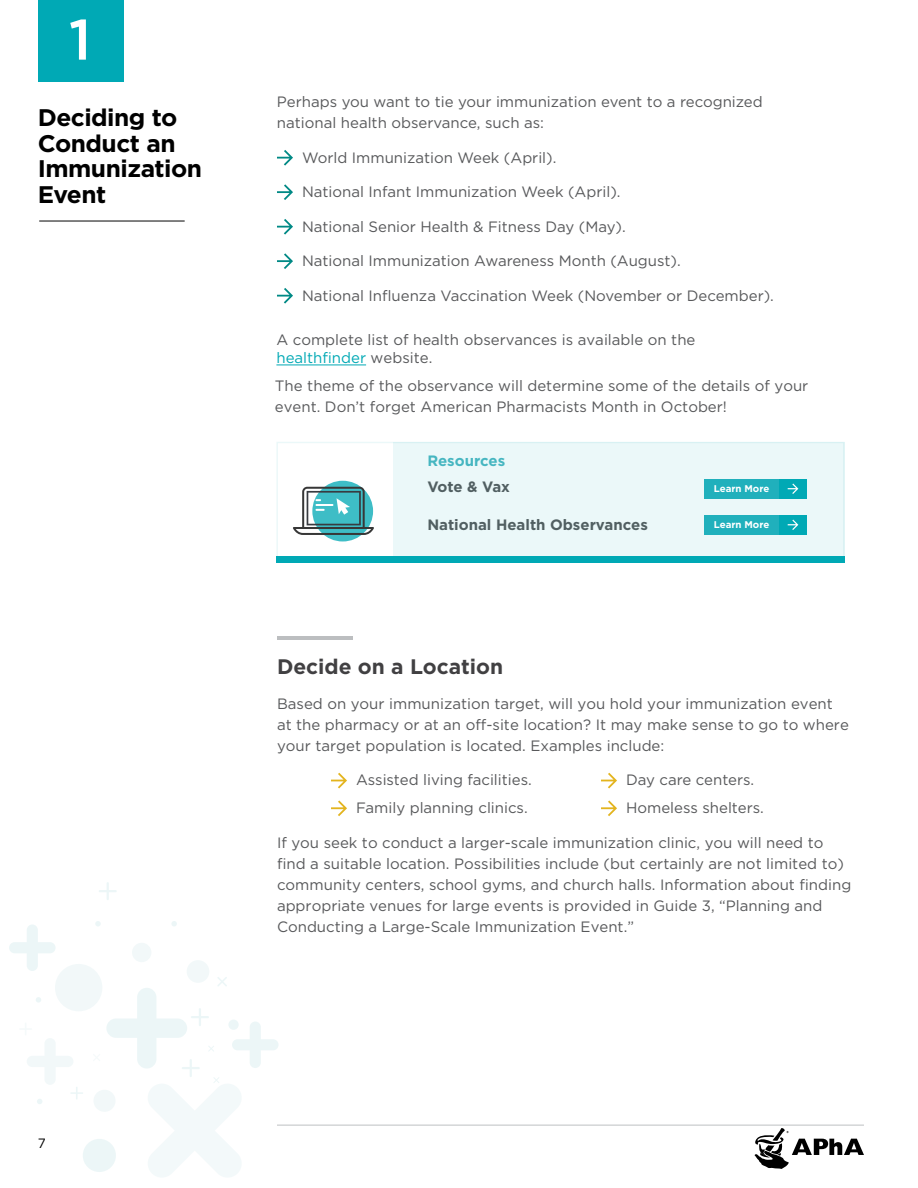
<style>
.page{position:relative;width:918px;height:1188px;background:#fff}
.page>*{position:absolute;margin:0;border:0;box-sizing:border-box;transform-origin:0 0}
.t1{font:500 57px "Gotham";color:#fff}
.t2{font:700 24px/25.5px "Gotham";letter-spacing:-.02em;color:#000}
.t3{font:700 21px "Gotham";color:#414042}
.t4{font:15px/21px "Gotham";color:#58595b}
.t5{font:700 15px "Gotham";color:#58595b}
.t6{font:700 15px "Gotham";color:#46b6c1}
.t7{font:13.5px "Gotham";color:#000}
.t8{font:700 9.75px "Gotham";color:#fff}
.s1{color:#00a9b5}
</style>
<div class="page">
<div style="left:93px;top:1090px;width:23px;height:22px;background:#f2f8f9;border-radius:50%"></div>
<div style="left:55px;top:964px;width:47px;height:47px;background:#f2f8f9;border-radius:50%"></div>
<svg style="left:9px;top:925px;width:47px;height:46px"></svg>
<div style="left:132px;top:943px;width:19px;height:19px;background:#f2f8f9;border-radius:50%"></div>
<div style="left:187px;top:960px;width:22px;height:23px;background:#f2f8f9;border-radius:50%"></div>
<div style="left:83px;top:1139px;width:33px;height:33px;background:#ecf6f7;border-radius:50%"></div>
<svg style="left:171px;top:921px;width:6px;height:5px"></svg>
<svg style="left:95px;top:921px;width:6px;height:5px"></svg>
<svg style="left:99px;top:882px;width:18px;height:18px"></svg>
<svg style="left:106px;top:977px;width:173px;height:200px"></svg>
<svg style="left:27px;top:1038px;width:56px;height:66px"></svg>
<svg style="left:36px;top:997px;width:5px;height:6px"></svg>
<div style="left:38px;top:0;width:86px;height:82px;background:#00a9b5"></div>
<hr style="left:39px;top:221px;width:146px;height:1px;background:#030303">
<hr style="left:277px;top:1125px;width:587px;height:1px;background:#bec0c2">
<svg style="left:755px;top:1128px;width:109px;height:41px"></svg>
<svg style="left:277px;top:150px;width:16px;height:16px"></svg>
<svg style="left:277px;top:184px;width:16px;height:16px"></svg>
<svg style="left:277px;top:219px;width:16px;height:16px"></svg>
<svg style="left:277px;top:253px;width:16px;height:16px"></svg>
<svg style="left:277px;top:288px;width:16px;height:16px"></svg>
<hr style="left:277px;top:636px;width:75px;height:4px;background:#bcbec0">
<svg style="left:331px;top:773px;width:16px;height:15px"></svg>
<svg style="left:601px;top:773px;width:16px;height:15px"></svg>
<svg style="left:331px;top:800px;width:16px;height:16px"></svg>
<svg style="left:601px;top:800px;width:16px;height:16px"></svg>
<hr style="left:276px;top:365px;width:90px;height:1px;background:#00a9b5">
<div style="left:276px;top:556px;width:569px;height:6px;background:#00a9b5"></div>
<div style="left:276px;top:442px;width:569px;height:120px;border:2px solid #00a9b5"></div>
<div style="left:393px;top:442px;width:452px;height:118px;background:#ebf8f9"></div>
<svg style="left:312px;top:481px;width:61px;height:60px"></svg>
<svg style="left:293px;top:487px;width:81px;height:48px"></svg>
<div style="left:705px;top:479px;width:102px;height:20px;background:#20b0bc"></div>
<div style="left:779px;top:479px;width:28px;height:20px;background:#00a9b5"></div>
<svg style="left:788px;top:484px;width:10px;height:10px"></svg>
<div style="left:705px;top:515px;width:102px;height:20px;background:#20b0bc"></div>
<div style="left:779px;top:515px;width:28px;height:20px;background:#00a9b5"></div>
<svg style="left:788px;top:520px;width:10px;height:10px"></svg>
<h1 class="t1" style="left:69px;top:2px;width:24px">1</h1>
<h2 class="t2" style="left:38px;top:105px;width:166px">Deciding to<br>Conduct an<br>Immunization<br>Event</h2>
<p class="t4" style="left:277px;top:91px;width:487px">Perhaps you want to tie your immunization event to a recognized national health observance, such as:</p>
<p class="t4" style="left:302px;top:147px;width:256px">World Immunization Week (April).</p>
<p class="t4" style="left:302px;top:181px;width:320px">National Infant Immunization Week (April).</p>
<p class="t4" style="left:302px;top:216px;width:325px">National Senior Health &amp; Fitness Day (May).</p>
<p class="t4" style="left:302px;top:250px;width:380px">National Immunization Awareness Month (August).</p>
<p class="t4" style="left:302px;top:285px;width:473px">National Influenza Vaccination Week (November or December).</p>
<p class="t4" style="left:276px;top:330px;width:421px;line-height:18px">A complete list of health observances is available on the <span class="s1">healthfinder</span> website.</p>
<p class="t4" style="left:275px;top:375px;width:535px">The theme of the observance will determine some of the details of your event. Don’t forget American Pharmacists Month in October!</p>
<p class="t6" style="left:427px;top:452px;width:79px">Resources</p>
<p class="t5" style="left:427px;top:478px;width:84px">Vote &amp; Vax</p>
<p class="t5" style="left:427px;top:516px;width:222px">National Health Observances</p>
<p class="t8" style="left:714px;top:483px;width:57px">Learn More</p>
<p class="t8" style="left:714px;top:519px;width:57px">Learn More</p>
<h3 class="t3" style="left:277px;top:655px;width:228px">Decide on a Location</h3>
<p class="t4" style="left:277px;top:693px;width:573px">Based on your immunization target, will you hold your immunization event at the pharmacy or at an off-site location? It may make sense to go to where your target population is located. Examples include:</p>
<p class="t4" style="left:356px;top:769px;width:177px">Assisted living facilities.</p>
<p class="t4" style="left:626px;top:769px;width:130px">Day care centers.</p>
<p class="t4" style="left:356px;top:797px;width:173px">Family planning clinics.</p>
<p class="t4" style="left:626px;top:797px;width:139px">Homeless shelters.</p>
<p class="t4" style="left:277px;top:832px;width:576px">If you seek to conduct a larger-scale immunization clinic, you will need to find a suitable location. Possibilities include (but certainly are not limited to) community centers, school gyms, and church halls. Information about finding appropriate venues for large events is provided in Guide 3, “Planning and Conducting a Large-Scale Immunization Event.”</p>
<p class="t7" style="left:38px;top:1135px;width:10px">7</p>
</div>
